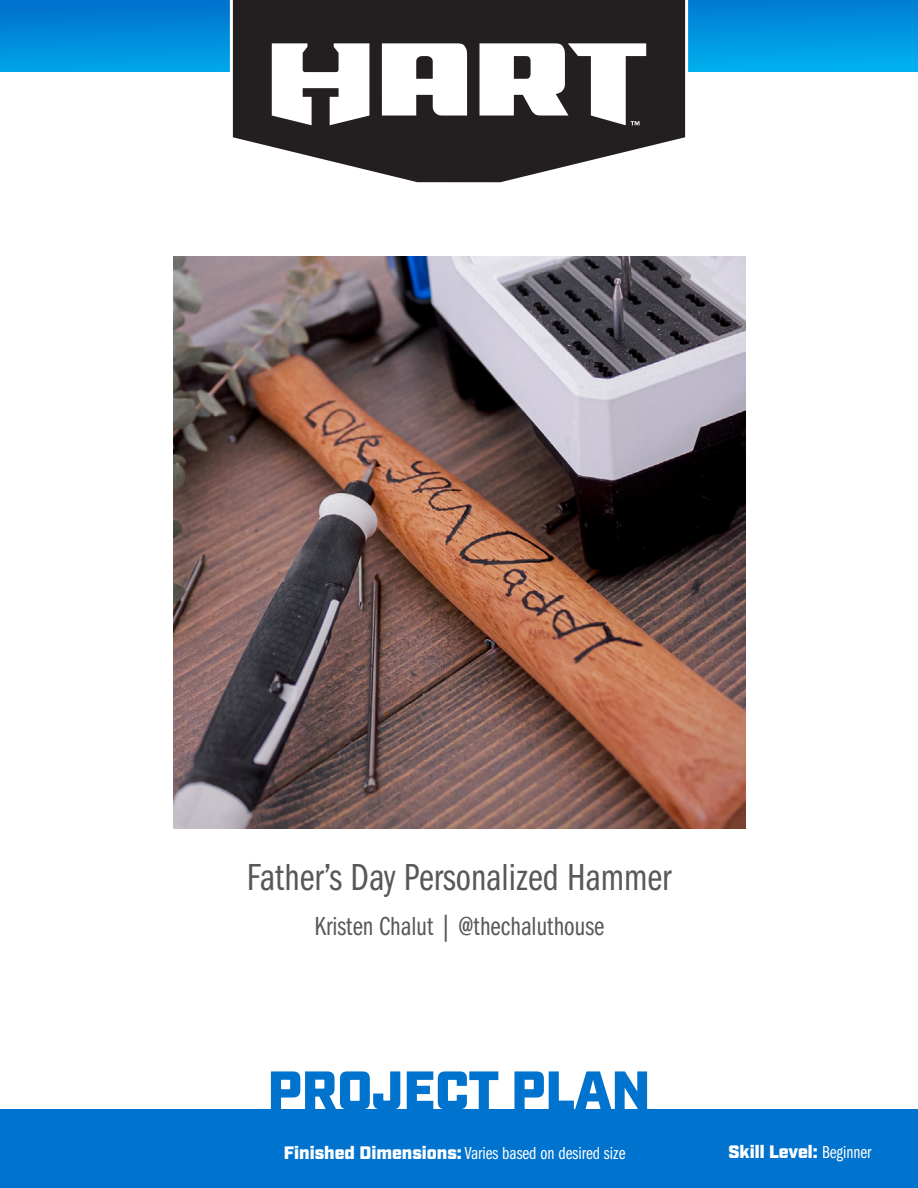
<style>
.page{position:relative;width:918px;height:1188px;background:#fff}
.page>*{position:absolute;margin:0;border:0;box-sizing:border-box;transform-origin:0 0}
.t1{font:900 54px "Industry";color:#0073ce}
.cover_title{font:39px "Franklin Gothic LT Pro Bk Cm";color:#57585a}
.cover_title-2{font:27px "Franklin Gothic LT Pro Bk Cm";color:#57585a}
.cover_dims{font:18px "Franklin Gothic LT Pro Bk Cm";color:#fff}
.cover_skill{font:900 18px "Industry";color:#fff}
.s1{font-family:"Industry";font-weight:900}
.s2{font-family:"Franklin Gothic LT Pro Bk Cm";font-weight:400}
</style>
<div class="page">
<div style="left:0;top:1109px;width:918px;height:79px;background:#0073ce"></div>
<div style="left:0;top:0;width:918px;height:72px;background:linear-gradient(to bottom,#0075cf,#00abec)"></div>
<svg style="left:228px;top:0;width:462px;height:183px"></svg>
<svg style="left:272px;top:43px;width:97px;height:82px"></svg>
<svg style="left:382px;top:43px;width:85px;height:73px"></svg>
<svg style="left:480px;top:43px;width:166px;height:82px"></svg>
<img style="left:173px;top:256px;width:572px;height:572px">
<p class="cover_title" style="left:247px;top:855px;width:426px">Father’s Day Personalized Hammer</p>
<p class="cover_title-2" style="left:315px;top:912px;width:291px">Kristen Chalut | @thechaluthouse</p>
<p class="t1" style="left:268px;top:1058px;width:384px">PROJECT PLAN</p>
<p class="cover_dims" style="left:284px;top:1143px;width:343px"><span class="s1">Finished Dimensions:</span> Varies based on desired size</p>
<p class="cover_skill" style="left:728px;top:1141px;width:145px">Skill Level: <span class="s2">Beginner</span></p>
</div>
